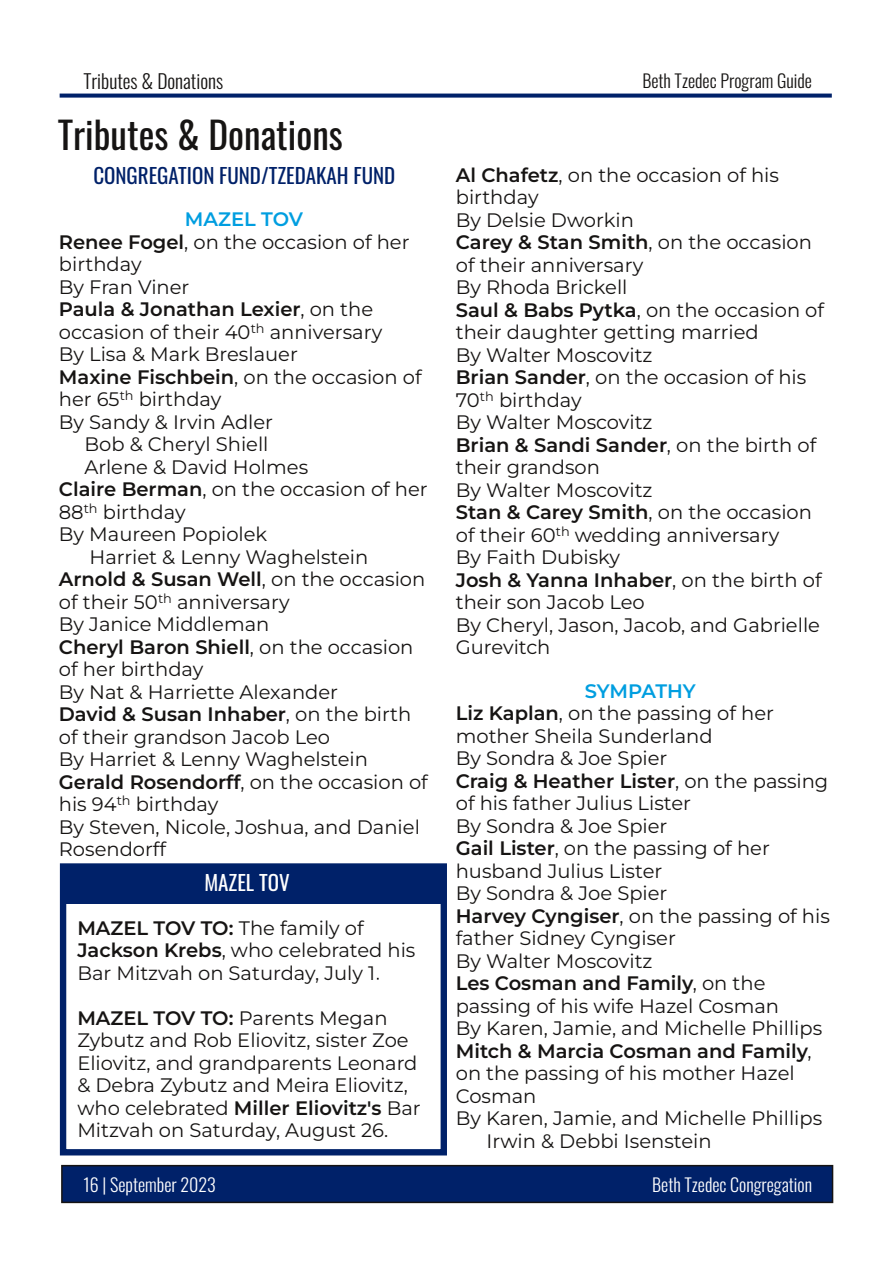
<style>
.page{position:relative;width:893px;height:1263px;background:#fff}
.page>*{position:absolute;margin:0;border:0;box-sizing:border-box;transform-origin:0 0}
.t1{font:37.5px "Oswald";color:#161413}
.t2{font:21px "Oswald";color:#002169}
.t3{font:21px "Oswald";color:#fff}
.t4{font:19.5px/22.5px "Montserrat";color:#161413}
.t5{font:600 19.5px "Montserrat";color:#161413}
.t6{font:300 19.5px "Oswald";color:#161413}
.t7{font:600 19.5px "Montserrat";color:#009ee0}
.t8{font:300 18px "Oswald";color:#fff}
.t9{font:300 18px "Oswald";color:#161413}
.s1{font-weight:600}
.s2{font-weight:400}
</style>
<div class="page">
<div style="left:62px;top:1165px;width:770px;height:37px;background:#002169"></div>
<div style="left:61px;top:1165px;width:772px;height:38px;border:2px solid #161413"></div>
<div style="left:60px;top:94px;width:772px;height:4px;border:2px solid #002169"></div>
<div style="left:61px;top:866px;width:382px;height:38px;background:#002169"></div>
<div style="left:60px;top:863px;width:387px;height:292px;border:6px solid #002169"></div>
<p class="t6" style="left:83px;top:66px;width:141px">Tributes &amp; Donations</p>
<h1 class="t1" style="left:58px;top:105px;width:287px">Tributes &amp; Donations</h1>
<p class="t2" style="left:93px;top:159px;width:303px">CONGREGATION FUND/TZEDAKAH FUND</p>
<p class="t7" style="left:185px;top:207px;width:120px">MAZEL TOV</p>
<p class="t4" style="left:59px;top:231px;width:352px"><span class="s1">Renee Fogel</span>, on the occasion of her</p>
<p class="t4" style="left:59px;top:253px;width:84px">birthday</p>
<p class="t4" style="left:59px;top:276px;width:132px">By Fran Viner</p>
<p class="t5" style="left:59px;top:297px;width:316px">Paula &amp; Jonathan Lexier<span class="s2">, on the</span></p>
<p class="t4" style="left:59px;top:321px;width:325px">occasion of their 40<sup>th</sup> anniversary</p>
<p class="t4" style="left:59px;top:343px;width:241px">By Lisa &amp; Mark Breslauer</p>
<p class="t4" style="left:59px;top:366px;width:364px"><span class="s1">Maxine Fischbein</span>, on the occasion of</p>
<p class="t4" style="left:59px;top:388px;width:164px">her 65<sup>th</sup> birthday</p>
<p class="t4" style="left:59px;top:411px;width:216px">By Sandy &amp; Irvin Adler</p>
<p class="t4" style="left:84px;top:433px;width:186px">Bob &amp; Cheryl Shiell</p>
<p class="t4" style="left:84px;top:456px;width:225px">Arlene &amp; David Holmes</p>
<p class="t4" style="left:59px;top:478px;width:370px"><span class="s1">Claire Berman</span>, on the occasion of her</p>
<p class="t4" style="left:59px;top:501px;width:128px">88<sup>th</sup> birthday</p>
<p class="t4" style="left:59px;top:523px;width:210px">By Maureen Popiolek</p>
<p class="t4" style="left:90px;top:546px;width:280px">Harriet &amp; Lenny Waghelstein</p>
<p class="t5" style="left:59px;top:567px;width:368px">Arnold &amp; Susan Well<span class="s2">, on the occasion</span></p>
<p class="t4" style="left:59px;top:591px;width:232px">of their 50<sup>th</sup> anniversary</p>
<p class="t4" style="left:59px;top:613px;width:212px">By Janice Middleman</p>
<p class="t5" style="left:59px;top:635px;width:356px">Cheryl Baron Shiell<span class="s2">, on the occasion</span></p>
<p class="t4" style="left:59px;top:658px;width:146px">of her birthday</p>
<p class="t4" style="left:59px;top:681px;width:281px">By Nat &amp; Harriette Alexander</p>
<p class="t5" style="left:59px;top:702px;width:354px">David &amp; Susan Inhaber<span class="s2">, on the birth</span></p>
<p class="t4" style="left:59px;top:726px;width:273px">of their grandson Jacob Leo</p>
<p class="t4" style="left:59px;top:748px;width:311px">By Harriet &amp; Lenny Waghelstein</p>
<p class="t5" style="left:59px;top:770px;width:370px">Gerald Rosendorff<span class="s2">, on the occasion of</span></p>
<p class="t4" style="left:59px;top:793px;width:161px">his 94<sup>th</sup> birthday</p>
<p class="t4" style="left:59px;top:816px;width:363px">By Steven, Nicole, Joshua, and Daniel</p>
<p class="t4" style="left:59px;top:838px;width:109px">Rosendorff</p>
<p class="t3" style="left:204px;top:865px;width:87px">MAZEL TOV</p>
<p class="t4" style="left:77px;top:916px;width:340px"><span class="s1">MAZEL TOV TO:</span> The family of<br><span class="s1">Jackson Krebs</span>, who celebrated his<br>Bar Mitzvah on Saturday, July 1</p>
<p class="t4" style="left:77px;top:1006px;width:345px"><span class="s1">MAZEL TOV TO:</span> Parents Megan Zybutz and Rob Eliovitz, sister Zoe Eliovitz, and grandparents Leonard &amp; Debra Zybutz and Meira Eliovitz, who celebrated <span class="s1">Miller Eliovitz's</span> Bar Mitzvah on Saturday, August 26.</p>
<p class="t9" style="left:642px;top:67px;width:171px">Beth Tzedec Program Guide</p>
<p class="t4" style="left:456px;top:163px;width:370px"><span class="s1">Al Chafetz</span>, on the occasion of his birthday<br>By Delsie Dworkin<br><span class="s1">Carey &amp; Stan Smith</span>, on the occasion of their anniversary<br>By Rhoda Brickell<br><span class="s1">Saul &amp; Babs Pytka</span>, on the occasion of their daughter getting married<br>By Walter Moscovitz<br><span class="s1">Brian Sander</span>, on the occasion of his<br>70<sup>th</sup> birthday<br>By Walter Moscovitz<br><span class="s1">Brian &amp; Sandi Sander</span>, on the birth of their grandson<br>By Walter Moscovitz<br><span class="s1">Stan &amp; Carey Smith</span>, on the occasion of their 60<sup>th</sup> wedding anniversary<br>By Faith Dubisky<br><span class="s1">Josh &amp; Yanna Inhaber</span>, on the birth of their son Jacob Leo<br>By Cheryl, Jason, Jacob, and Gabrielle<br>Gurevitch</p>
<p class="t7" style="left:585px;top:679px;width:112px">SYMPATHY</p>
<p class="t4" style="left:456px;top:702px;width:320px"><span class="s1">Liz Kaplan</span>, on the passing of her</p>
<p class="t4" style="left:456px;top:724px;width:258px">mother Sheila Sunderland</p>
<p class="t4" style="left:456px;top:747px;width:213px">By Sondra &amp; Joe Spier</p>
<p class="t5" style="left:456px;top:769px;width:374px">Craig &amp; Heather Lister<span class="s2">, on the passing</span></p>
<p class="t4" style="left:456px;top:792px;width:237px">of his father Julius Lister</p>
<p class="t4" style="left:456px;top:814px;width:213px">By Sondra &amp; Joe Spier</p>
<p class="t4" style="left:456px;top:837px;width:316px"><span class="s1">Gail Lister</span>, on the passing of her</p>
<p class="t4" style="left:456px;top:859px;width:208px">husband Julius Lister</p>
<p class="t4" style="left:456px;top:882px;width:213px">By Sondra &amp; Joe Spier</p>
<p class="t4" style="left:456px;top:904px;width:376px"><span class="s1">Harvey Cyngiser</span>, on the passing of his</p>
<p class="t4" style="left:456px;top:927px;width:222px">father Sidney Cyngiser</p>
<p class="t4" style="left:456px;top:949px;width:198px">By Walter Moscovitz</p>
<p class="t5" style="left:456px;top:971px;width:311px">Les Cosman and Family<span class="s2">, on the</span></p>
<p class="t4" style="left:456px;top:994px;width:325px">passing of his wife Hazel Cosman</p>
<p class="t4" style="left:456px;top:1017px;width:368px">By Karen, Jamie, and Michelle Phillips</p>
<p class="t5" style="left:456px;top:1039px;width:357px">Mitch &amp; Marcia Cosman and Family<span class="s2">,</span></p>
<p class="t4" style="left:456px;top:1062px;width:340px">on the passing of his mother Hazel</p>
<p class="t4" style="left:456px;top:1084px;width:82px">Cosman</p>
<p class="t4" style="left:456px;top:1107px;width:368px">By Karen, Jamie, and Michelle Phillips</p>
<p class="t4" style="left:486px;top:1129px;width:227px">Irwin &amp; Debbi Isenstein</p>
<p class="t8" style="left:83px;top:1170px;width:134px">16 | September 2023</p>
<p class="t8" style="left:652px;top:1170px;width:161px">Beth Tzedec Congregation</p>
</div>
